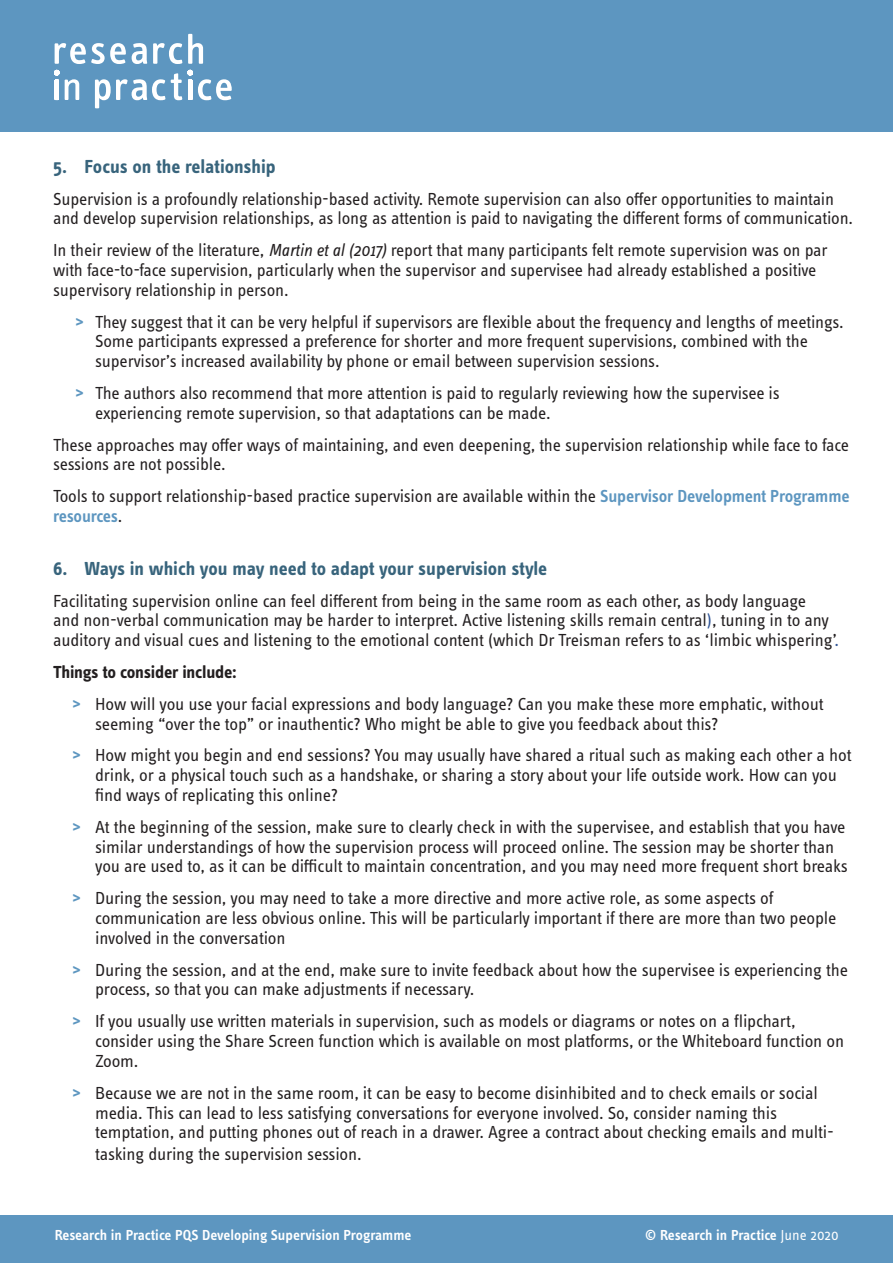
<style>
.page{position:relative;width:893px;height:1263px;background:#fff}
.page>*{position:absolute;margin:0;border:0;box-sizing:border-box;transform-origin:0 0}
.List_Paragraph{font:700 19.5px "Info Text Pro";color:#38647c}
.List_Paragraph-2{font:18px/19.8px "Info Text Pro";letter-spacing:-.01em;color:#231f20}
.Default{font:18px/19.8px "Info Text Pro";letter-spacing:-.01em;color:#231f20}
.Default-2{font:700 18px "Info Text Pro";letter-spacing:-.01em;color:#231f20}
.t1{font:600 15px "Info Text Pro";color:#fff}
.s1{font-style:italic}
.s2{font-weight:700;color:#5d96c0}
.s3{font-weight:600;color:#5d96c0}
.s4{color:#2f5496}
.s5{font-weight:400}
</style>
<div class="page">
<div style="left:0;top:1215px;width:893px;height:48px;background:#5d96c0"></div>
<div style="left:0;top:0;width:893px;height:132px;background:#5d96c0"></div>
<svg style="left:54px;top:34px;width:178px;height:74px"></svg>
<p class="List_Paragraph" style="left:53px;top:154px;width:224px">5. Focus on the relationship</p>
<p class="Default" style="left:53px;top:188px;width:801px">Supervision is a profoundly relationship-based activity. Remote supervision can also offer opportunities to maintain and develop supervision relationships, as long as attention is paid to navigating the different forms of communication.</p>
<p class="Default" style="left:53px;top:240px;width:776px">In their review of the literature, <span class="s1">Martin et al (2017)</span> report that many participants felt remote supervision was on par with face-to-face supervision, particularly when the supervisor and supervisee had already established a positive supervisory relationship in person.</p>
<p class="List_Paragraph-2" style="left:95px;top:311px;width:750px;text-indent:-20px"><span class="s2">&gt;</span> They suggest that it can be very helpful if supervisors are flexible about the frequency and lengths of meetings.<br>Some participants expressed a preference for shorter and more frequent supervisions, combined with the supervisor’s increased availability by phone or email between supervision sessions.</p>
<p class="List_Paragraph-2" style="left:95px;top:383px;width:686px;text-indent:-20px"><span class="s2">&gt;</span> The authors also recommend that more attention is paid to regularly reviewing how the supervisee is experiencing remote supervision, so that adaptations can be made.</p>
<p class="Default" style="left:53px;top:434px;width:797px">These approaches may offer ways of maintaining, and even deepening, the supervision relationship while face to face sessions are not possible.</p>
<p class="Default" style="left:53px;top:486px;width:798px">Tools to support relationship-based practice supervision are available within the <span class="s3">Supervisor Development Programme resources</span>.</p>
<p class="List_Paragraph" style="left:53px;top:556px;width:496px">6. Ways in which you may need to adapt your supervision style</p>
<p class="Default" style="left:53px;top:590px;width:787px">Facilitating supervision online can feel different from being in the same room as each other, as body language<br>and non-verbal communication may be harder to interpret. Active listening skills remain central<span class="s4">)</span>, tuning in to any auditory and visual cues and listening to the emotional content (which Dr Treisman refers to as ‘limbic whispering’<span class="s4">.</span></p>
<p class="Default-2" style="left:53px;top:661px;width:185px">Things to consider include:</p>
<p class="List_Paragraph-2" style="left:95px;top:693px;width:730px;text-indent:-22px"><span class="s2">&gt;</span> How will you use your facial expressions and body language? Can you make these more emphatic, without seeming “over the top” or inauthentic? Who might be able to give you feedback about this?</p>
<p class="List_Paragraph-2" style="left:95px;top:745px;width:758px;text-indent:-22px"><span class="s2">&gt;</span> How might you begin and end sessions? You may usually have shared a ritual such as making each other a hot drink, or a physical touch such as a handshake, or sharing a story about your life outside work. How can you find ways of replicating this online?</p>
<p class="List_Paragraph-2" style="left:95px;top:816px;width:754px;text-indent:-22px"><span class="s2">&gt;</span> At the beginning of the session, make sure to clearly check in with the supervisee, and establish that you have similar understandings of how the supervision process will proceed online. The session may be shorter than you are used to, as it can be difficult to maintain concentration, and you may need more frequent short breaks</p>
<p class="List_Paragraph-2" style="left:95px;top:888px;width:743px;text-indent:-22px"><span class="s2">&gt;</span> During the session, you may need to take a more directive and more active role, as some aspects of communication are less obvious online. This will be particularly important if there are more than two people involved in the conversation</p>
<p class="List_Paragraph-2" style="left:95px;top:959px;width:754px;text-indent:-22px"><span class="s2">&gt;</span> During the session, and at the end, make sure to invite feedback about how the supervisee is experiencing the process, so that you can make adjustments if necessary.</p>
<p class="List_Paragraph-2" style="left:95px;top:1011px;width:750px;text-indent:-22px"><span class="s2">&gt;</span> If you usually use written materials in supervision, such as models or diagrams or notes on a flipchart, consider using the Share Screen function which is available on most platforms, or the Whiteboard function on<br>Zoom.</p>
<p class="List_Paragraph-2" style="left:95px;top:1082px;width:740px;text-indent:-22px"><span class="s2">&gt;</span> Because we are not in the same room, it can be easy to become disinhibited and to check emails or social media. This can lead to less satisfying conversations for everyone involved. So, consider naming this temptation, and putting phones out of reach in a drawer. Agree a contract about checking emails and multi-</p>
<p class="List_Paragraph-2" style="left:95px;top:1143px;width:268px">tasking during the supervision session.</p>
<p class="t1" style="left:55px;top:1226px;width:358px">Research in Practice PQS Developing Supervision Programme</p>
<p class="t1" style="left:645px;top:1226px;width:195px">© Research in Practice <span class="s5">June 2020</span></p>
</div>
